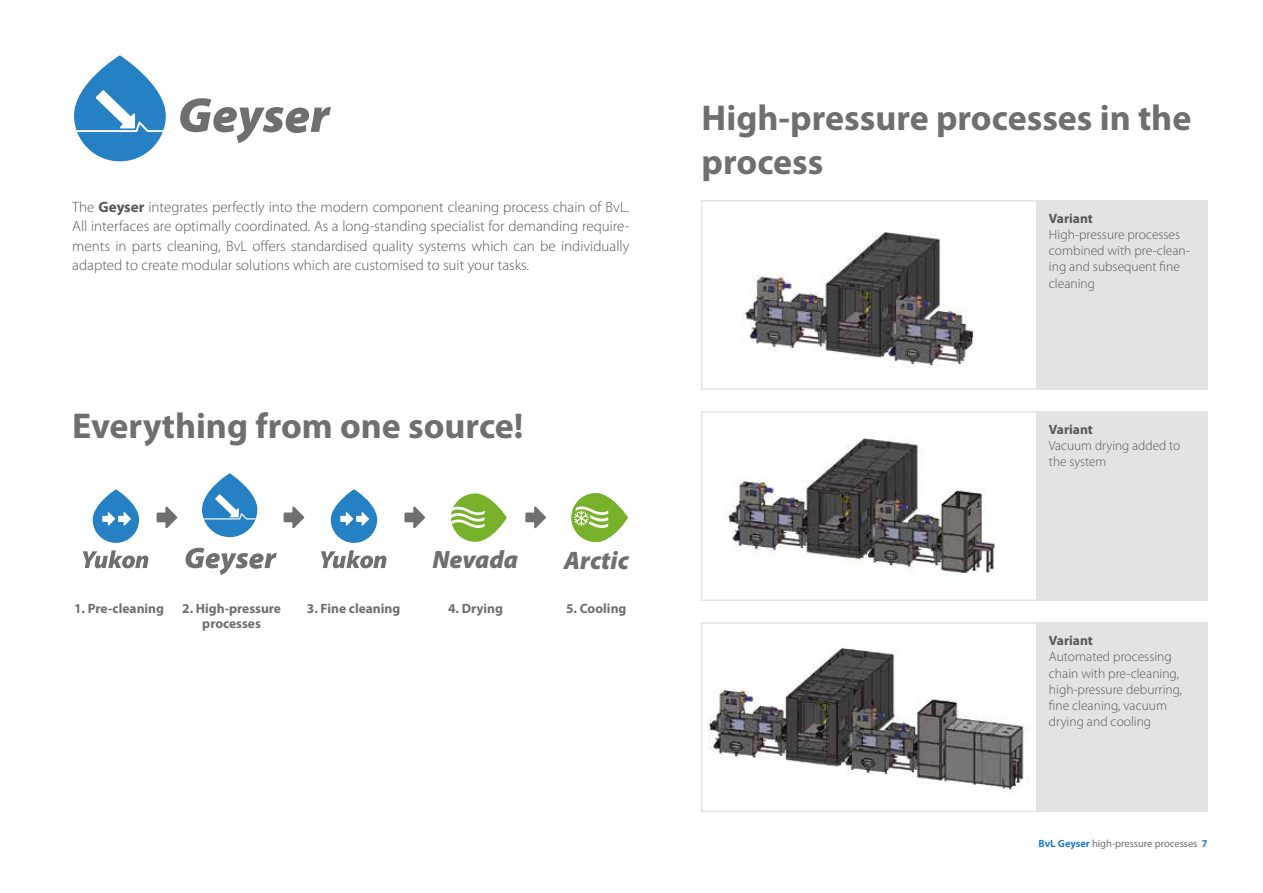
<style>
.page{position:relative;width:1263px;height:893px;background:#fff}
.page>*{position:absolute;margin:0;border:0;box-sizing:border-box;transform-origin:0 0}
.t1{font:700 36px/43.2px "Myriad Pro";color:#706f6f}
.t2{font:italic 900 25.35px "Myriad Pro";color:#706f6f}
.t3{font:italic 900 25.05px "Myriad Pro";color:#706f6f}
.t4{font:300 15px/19.5px "Myriad Pro";color:#575756;text-align:justify}
.t5{font:300 13.5px/16.2px "Myriad Pro";color:#575756}
.t6{font:700 13.5px/15px "Myriad Pro";color:#706f6f;text-align:center}
.t7{font:700 13.5px "Myriad Pro";color:#575756}
.t8{font:10.5px "Myriad Pro";color:#706f6f}
.s1{font-weight:700}
.s2{font-weight:700;color:#2581c4}
</style>
<div class="page">
<svg style="left:202px;top:473px;width:55px;height:64px;fill:#2581c4"></svg>
<svg style="left:203px;top:494px;width:53px;height:25px"></svg>
<svg style="left:186px;top:548px;width:91px;height:27px"></svg>
<svg style="left:331px;top:489px;width:46px;height:54px;background:#4995cd"></svg>
<svg style="left:340px;top:512px;width:29px;height:14px"></svg>
<svg style="left:321px;top:550px;width:65px;height:18px"></svg>
<svg style="left:404px;top:507px;width:21px;height:22px"></svg>
<svg style="left:525px;top:507px;width:21px;height:22px"></svg>
<svg style="left:284px;top:507px;width:20px;height:22px"></svg>
<svg style="left:157px;top:507px;width:21px;height:22px"></svg>
<svg style="left:93px;top:489px;width:46px;height:54px;background:#4995cd"></svg>
<svg style="left:102px;top:512px;width:29px;height:14px"></svg>
<svg style="left:83px;top:550px;width:65px;height:18px"></svg>
<svg style="left:571px;top:493px;width:57px;height:49px;fill:#78b22b"></svg>
<svg style="left:574px;top:506px;width:34px;height:22px"></svg>
<svg style="left:451px;top:493px;width:56px;height:49px;fill:#78b22b"></svg>
<svg style="left:451px;top:506px;width:34px;height:22px"></svg>
<img style="left:725px;top:436px;width:275px;height:138px">
<div style="left:701px;top:411px;width:338px;height:190px;border:2px solid #e3e3e3"></div>
<img style="left:708px;top:647px;width:321px;height:145px">
<div style="left:701px;top:622px;width:338px;height:190px;border:2px solid #e3e3e3"></div>
<img style="left:742px;top:231px;width:233px;height:137px">
<div style="left:701px;top:200px;width:338px;height:190px;border:2px solid #e3e3e3"></div>
<div style="left:1036px;top:200px;width:172px;height:190px;background:#e3e3e3"></div>
<div style="left:1036px;top:411px;width:172px;height:190px;background:#e3e3e3"></div>
<div style="left:1036px;top:622px;width:172px;height:190px;background:#e3e3e3"></div>
<svg style="left:74px;top:55px;width:92px;height:106px;fill:#2581c4"></svg>
<svg style="left:76px;top:90px;width:87px;height:42px"></svg>
<svg style="left:180px;top:98px;width:151px;height:45px"></svg>
<p class="t4" style="left:72px;top:197px;width:559px">The <span class="s1">Geyser</span> integrates perfectly into the modern component cleaning process chain of BvL.<br>All interfaces are optimally coordinated. As a long-standing specialist for demanding require&shy;ments in parts cleaning, BvL offers standardised quality systems which can be individually adapted to create modular solutions which are customised to suit your tasks.</p>
<h1 class="t1" style="left:72px;top:403px;width:453px">Everything from one source!</h1>
<h3 class="t3" style="left:432px;top:543px;width:87px">Nevada</h3>
<h2 class="t2" style="left:564px;top:543px;width:66px">Arctic</h2>
<p class="t6" style="left:74px;top:600px;width:92px">1. Pre-cleaning</p>
<p class="t6" style="left:182px;top:600px;width:100px">2. High-pressure processes</p>
<p class="t6" style="left:307px;top:600px;width:95px">3. Fine cleaning</p>
<p class="t6" style="left:448px;top:600px;width:57px">4. Drying</p>
<p class="t6" style="left:566px;top:600px;width:62px">5. Cooling</p>
<h1 class="t1" style="left:702px;top:96px;width:491px">High-pressure processes in the process</h1>
<p class="t7" style="left:1049px;top:209px;width:45px">Variant</p>
<p class="t5" style="left:1049px;top:226px;width:142px">High-pressure processes combined with pre-clean&shy;ing and subsequent fine cleaning</p>
<p class="t7" style="left:1049px;top:421px;width:45px">Variant</p>
<p class="t5" style="left:1049px;top:437px;width:133px">Vacuum drying added to the system</p>
<p class="t7" style="left:1049px;top:632px;width:45px">Variant</p>
<p class="t5" style="left:1049px;top:649px;width:135px">Automated processing chain with pre-cleaning, high-pressure deburring, fine cleaning, vacuum drying and cooling</p>
<p class="t8" style="left:1038px;top:837px;width:171px"><span class="s2">BvL Geyser</span> high-pressure processes <span class="s2">7</span></p>
</div>
